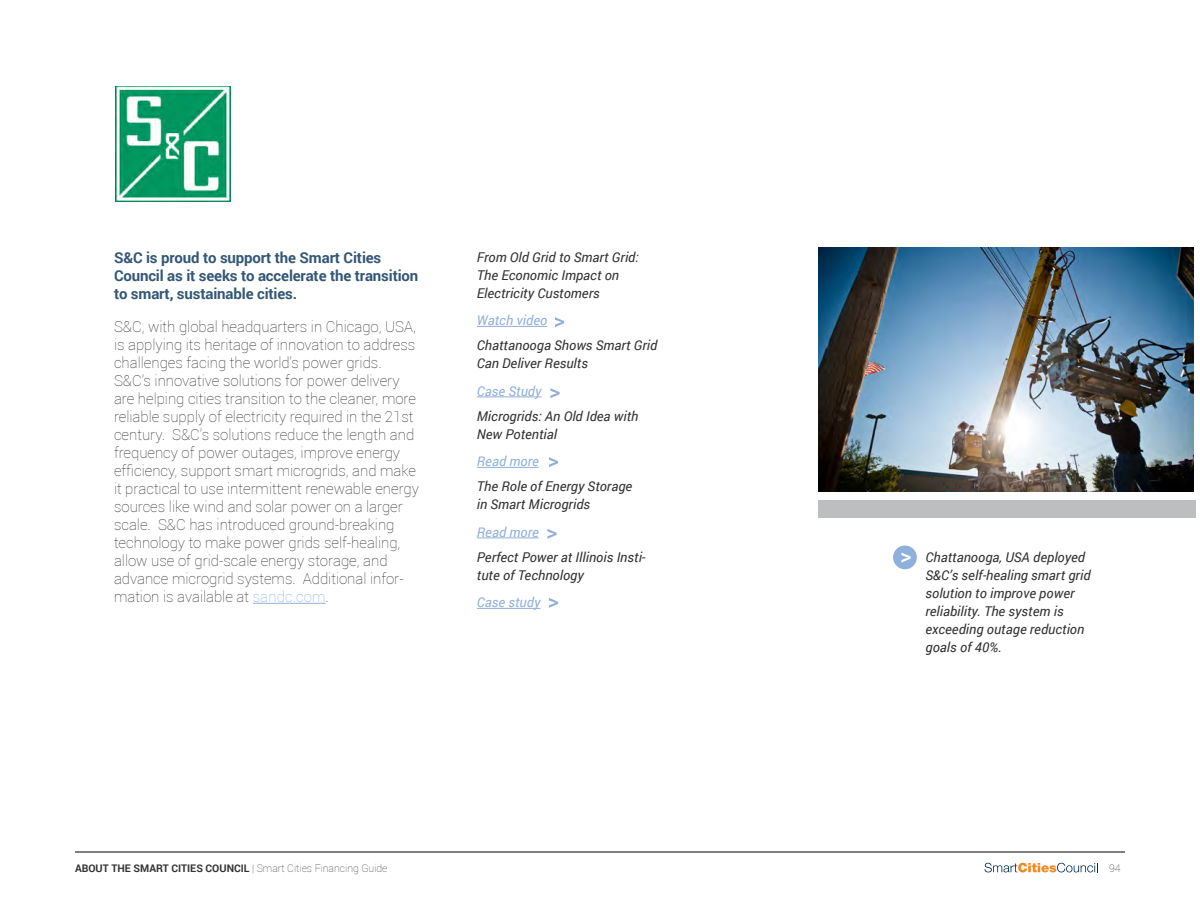
<style>
.page{position:relative;width:1200px;height:900px;background:#fff}
.page>*{position:absolute;margin:0;border:0;box-sizing:border-box;transform-origin:0 0}
.t1{font:100 15px/18px "Roboto";color:#333}
.t2{font:700 15px/18px "Roboto";letter-spacing:-.01em;color:#335777}
.t3{font:italic 13.5px/18px "Roboto";color:#333}
.t4{font:italic 13.5px "Roboto";color:#90b0dc}
.t5{font:700 10.5px "Roboto";color:#333}
.t6{font:100 10.5px "Roboto";color:#333}
.s1{color:#90b0dc}
.s2{font-weight:100}
</style>
<div class="page">
<hr style="left:75px;top:852px;width:1050px;height:1px;background:#000">
<svg style="left:985px;top:863px;width:113px;height:9px"></svg>
<hr style="left:253px;top:603px;width:73px;height:1px;background:#90b0dc">
<img style="left:818px;top:248px;width:376px;height:243px">
<div style="left:818px;top:500px;width:378px;height:17px;background:#bcbec0"></div>
<hr style="left:477px;top:326px;width:70px;height:1px;background:#90b0dc">
<hr style="left:477px;top:397px;width:65px;height:1px;background:#90b0dc">
<hr style="left:477px;top:467px;width:62px;height:1px;background:#90b0dc">
<hr style="left:477px;top:538px;width:62px;height:1px;background:#90b0dc">
<hr style="left:477px;top:608px;width:63px;height:1px;background:#90b0dc">
<div style="left:893px;top:546px;width:24px;height:23px;background:#90b0dc;border-radius:50%"></div>
<svg style="left:901px;top:553px;width:10px;height:10px"></svg>
<img style="left:115px;top:86px;width:116px;height:115px">
<svg style="left:555px;top:317px;width:9px;height:10px"></svg>
<svg style="left:550px;top:388px;width:10px;height:10px"></svg>
<svg style="left:549px;top:457px;width:9px;height:10px"></svg>
<svg style="left:547px;top:529px;width:10px;height:10px"></svg>
<svg style="left:549px;top:598px;width:9px;height:10px"></svg>
<p class="t2" style="left:114px;top:248px;width:306px">S&amp;C is proud to support the Smart Cities<br>Council as it seeks to accelerate the transition to smart, sustainable cities.</p>
<p class="t1" style="left:114px;top:317px;width:306px">S&amp;C, with global headquarters in Chicago, USA, is applying its heritage of innovation to address challenges facing the world’s power grids.<br>S&amp;C’s innovative solutions for power delivery are helping cities transition to the cleaner, more reliable supply of electricity required in the 21st century. S&amp;C’s solutions reduce the length and frequency of power outages, improve energy efficiency, support smart microgrids, and make it practical to use intermittent renewable energy sources like wind and solar power on a larger scale. S&amp;C has introduced ground-breaking technology to make power grids self-healing, allow use of grid-scale energy storage, and advance microgrid systems. Additional infor&shy;mation is available at <span class="s1">sandc.com</span>.</p>
<p class="t3" style="left:477px;top:248px;width:163px">From Old Grid to Smart Grid:<br>The Economic Impact on<br>Electricity Customers</p>
<p class="t4" style="left:477px;top:313px;width:72px">Watch video</p>
<p class="t3" style="left:477px;top:336px;width:182px">Chattanooga Shows Smart Grid<br>Can Deliver Results</p>
<p class="t4" style="left:477px;top:383px;width:66px">Case Study</p>
<p class="t3" style="left:477px;top:407px;width:163px">Microgrids: An Old Idea with<br>New Potential</p>
<p class="t4" style="left:477px;top:454px;width:63px">Read more</p>
<p class="t3" style="left:477px;top:477px;width:157px">The Role of Energy Storage in Smart Microgrids</p>
<p class="t4" style="left:477px;top:524px;width:63px">Read more</p>
<p class="t3" style="left:477px;top:548px;width:170px">Perfect Power at Illinois Insti&shy;tute of Technology</p>
<p class="t4" style="left:477px;top:595px;width:65px">Case study</p>
<p class="t3" style="left:925px;top:549px;width:167px">Chattanooga, USA deployed<br>S&amp;C’s self-healing smart grid solution to improve power reliability. The system is exceeding outage reduction goals of 40%.</p>
<p class="t5" style="left:75px;top:861px;width:314px">About the Smart Cities Council <span class="s2">| Smart Cities Financing Guide</span></p>
<p class="t6" style="left:1109px;top:861px;width:13px">94</p>
</div>
